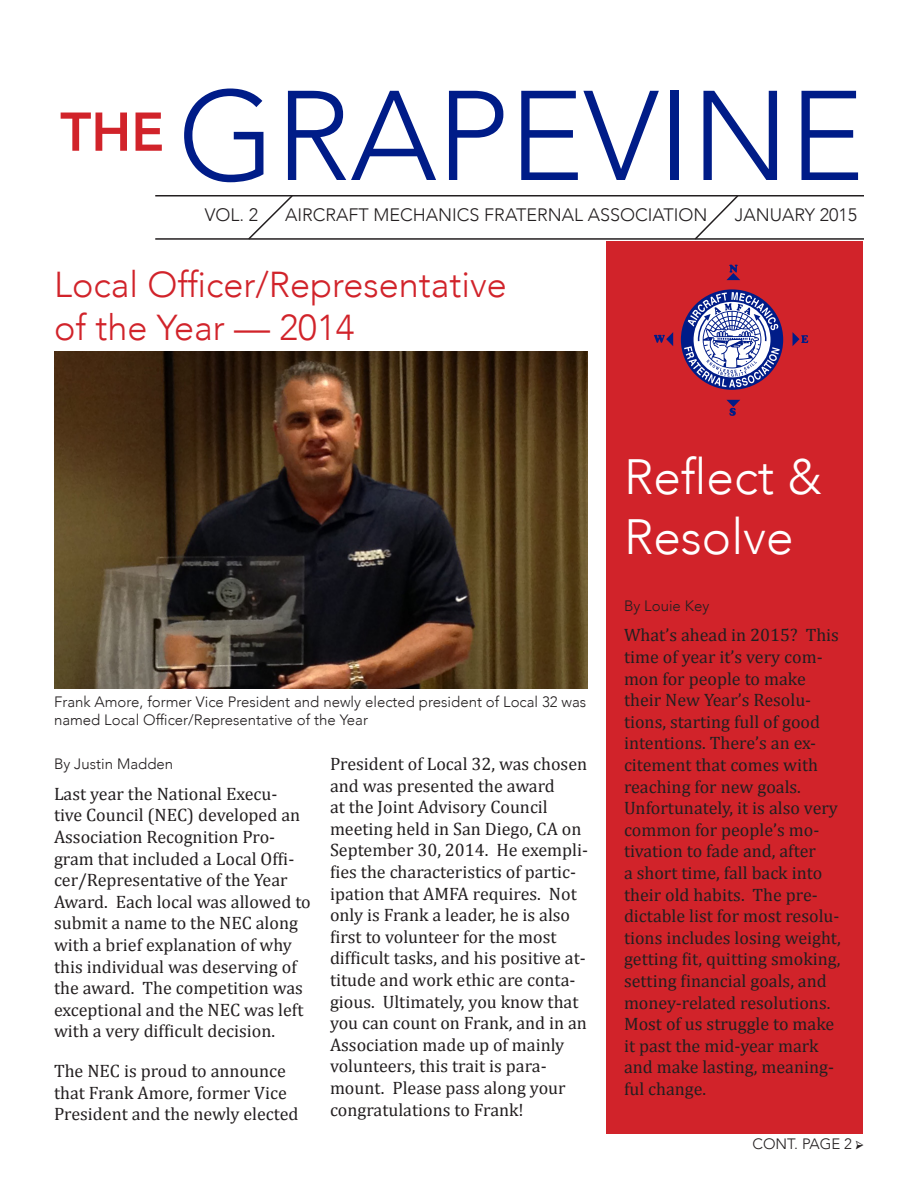
<style>
.page{position:relative;width:918px;height:1188px;background:#fff}
.page>*{position:absolute;margin:0;border:0;box-sizing:border-box;transform-origin:0 0}
.t1{font:300 126px "Avenir";color:#001c88}
.t2{font:800 54px "Avenir";color:#d1232a}
.t3{font:300 49.5px/59.4px "Avenir";color:#fff}
.t4{font:300 36px/43.2px "Avenir";color:#d1232a}
.t5{font:18px/21.6px "Cambria";color:#231f20}
.t6{font:300 18px "Avenir";color:#231f20}
.t7{font:300 15px/18px "Avenir";color:#231f20}
.s1{font-family:"Minion Pro";font-weight:400}
</style>
<div class="page">
<div style="left:607px;top:241px;width:256px;height:892px;background:#d1232a"></div>
<hr style="left:155px;top:195px;width:709px;height:1px;background:#231f20">
<svg style="left:693px;top:196px;width:47px;height:42px"></svg>
<svg style="left:247px;top:196px;width:47px;height:42px"></svg>
<svg style="left:681px;top:289px;width:102px;height:101px"></svg>
<svg style="left:726px;top:265px;width:14px;height:15px"></svg>
<svg style="left:726px;top:400px;width:14px;height:16px"></svg>
<svg style="left:654px;top:332px;width:19px;height:14px"></svg>
<svg style="left:793px;top:332px;width:15px;height:14px"></svg>
<svg style="left:684px;top:292px;width:96px;height:95px;background:#9082af"></svg>
<img style="left:54px;top:352px;width:534px;height:336px">
<hr style="left:155px;top:238px;width:709px;height:2px;background:#231f20">
<p class="t2" style="left:60px;top:90px;width:106px">THE</p>
<p class="t1" style="left:178px;top:62px;width:688px">GRAPEVINE</p>
<p class="t6" style="left:285px;top:204px;width:424px">AIRCRAFT MECHANICS FRATERNAL ASSOCIATION</p>
<p class="t6" style="left:735px;top:204px;width:124px">JANUARY 2015</p>
<p class="t6" style="left:205px;top:204px;width:55px">VOL. 2</p>
<p class="t4" style="left:54px;top:263px;width:454px">Local Officer/Representative of the Year — 2014</p>
<p class="t7" style="left:54px;top:693px;width:534px">Frank Amore, former Vice President and newly elected president of Local 32 was named Local Officer/Representative of the Year</p>
<p class="t7" style="left:54px;top:755px;width:121px">By Justin Madden</p>
<p class="t5" style="left:54px;top:783px;width:258px">Last year the National Execu-<br>tive Council (NEC) developed an<br>Association Recognition Pro&shy;gram that included a Local Offi&shy;cer/Representative of the Year<br>Award. Each local was allowed to submit a name to the NEC along with a brief explanation of why this individual was deserving of the award. The competition was exceptional and the NEC was left with a very difficult decision.</p>
<p class="t5" style="left:54px;top:1060px;width:246px">The NEC is proud to announce that Frank Amore, former Vice<br>President and the newly elected</p>
<p class="t5" style="left:330px;top:753px;width:259px">President of Local 32, was chosen and was presented the award<br>at the Joint Advisory Council meeting held in San Diego, CA on<br>September 30, 2014. He exempli&shy;fies the characteristics of partic&shy;ipation that AMFA requires. Not only is Frank a leader, he is also first to volunteer for the most difficult tasks, and his positive at&shy;titude and work ethic are conta&shy;gious. Ultimately, you know that you can count on Frank, and in an<br>Association made up of mainly volunteers, this trait is para&shy;mount. Please pass along your congratulations to Frank!</p>
<p class="t3" style="left:624px;top:447px;width:200px">Reflect &amp;<br>Resolve</p>
<p class="t7" style="left:624px;top:597px;width:87px">By Louie Key</p>
<p class="t5" style="left:624px;top:624px;width:218px">What’s ahead in 2015? This time of year it’s very com&shy;mon for people to make their New Year’s Resolu&shy;tions, starting full of good intentions. There’s an ex&shy;citement that comes with reaching for new goals.<br>Unfortunately, it is also very common for people’s mo&shy;tivation to fade and, after<br>a short time, fall back into their old habits. The pre&shy;dictable list for most resolu&shy;tions includes losing weight, getting fit, quitting smoking, setting financial goals, and money-related resolutions.<br>Most of us struggle to make it past the mid-year mark and make lasting, meaning&shy;ful change.</p>
<p class="t7" style="left:753px;top:1135px;width:113px">CONT. PAGE 2 <span class="s1">➢</span></p>
</div>
